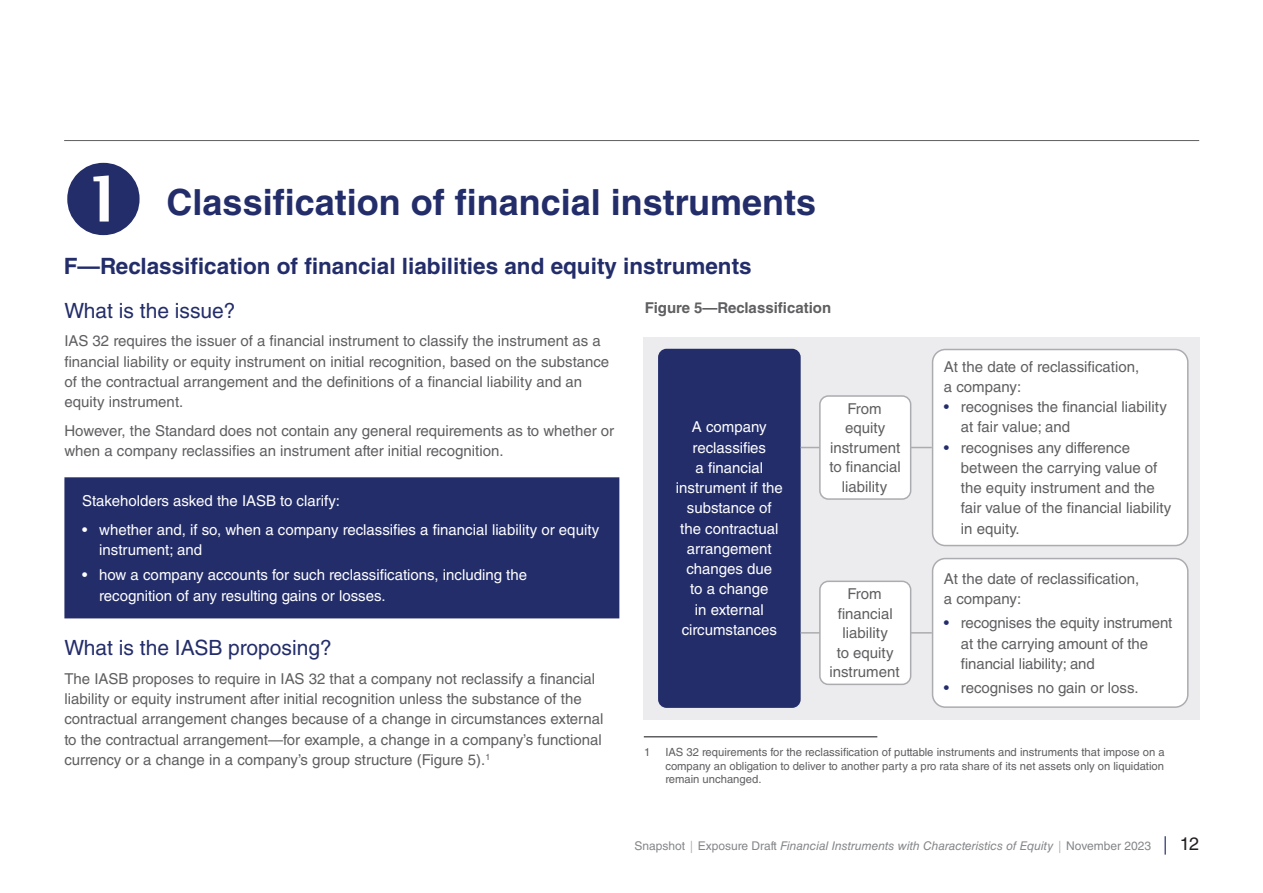
<style>
.page{position:relative;width:1263px;height:893px;background:#fff}
.page>*{position:absolute;margin:0;border:0;box-sizing:border-box;transform-origin:0 0}
.Level_1{font:700 36px "Helvetica LT Std";color:#232d6a}
.Level__A__B__C{font:700 22.5px "Helvetica LT Std";color:#232d6a}
.Body_copy{font:21px "Helvetica LT Std";color:#232d6a}
.Level_2{font:21px "Helvetica LT Std";color:#232d6a}
.Body_copy-2{font:15px/20.2px "Helvetica LT Std";color:#5f5f62}
.Body_copy-3{font:15px/20.2px "Helvetica LT Std";color:#fff}
.body_copy__whiteout{font:15px "Helvetica LT Std";color:#fff}
.Body_copy-4{font:700 15px "Helvetica LT Std";color:#5f5f62}
.t1{font:italic 12px "Helvetica LT Std";color:#848689}
.footnote{font:11.25px/13.5px "Helvetica LT Std";color:#5f5f62;text-align:justify}
.s1{color:#232d6a}
.s2{font-style:normal}
.s3{font-family:"Swift LT Pro";font-style:normal;color:#abacb0}
.s4{font-family:"Swift LT Pro";font-style:normal;font-size:18px;color:#232d6a}
.s5{font-style:normal;font-size:18px;color:#231f20}
</style>
<div class="page">
<hr style="left:64px;top:140px;width:1135px;height:1px;background:#5f5f62">
<div style="left:65px;top:478px;width:554px;height:140px;background:#232d6a"></div>
<hr style="left:64px;top:477px;width:555px;height:2px;background:#232d6a">
<hr style="left:64px;top:479px;width:2px;height:138px;background:#232d6a">
<hr style="left:64px;top:617px;width:555px;height:1px;background:#232d6a">
<hr style="left:644px;top:736px;width:233px;height:1px;background:#5f5f62">
<div style="left:644px;top:337px;width:556px;height:383px;background:#ececee"></div>
<div style="left:658px;top:349px;width:143px;height:359px;background:#232d6a;border-radius:9px"></div>
<hr style="left:801px;top:447px;width:131px;height:1px;background:#abacb0">
<hr style="left:801px;top:632px;width:131px;height:2px;background:#abacb0">
<div style="left:820px;top:396px;width:91px;height:103px;background:#fff;border-radius:9px"></div>
<div style="left:819px;top:395px;width:92px;height:105px;border:2px solid #abacb0;border-radius:9px"></div>
<div style="left:820px;top:581px;width:91px;height:103px;background:#fff;border-radius:9px"></div>
<div style="left:819px;top:581px;width:92px;height:104px;border:2px solid #abacb0;border-radius:9px"></div>
<div style="left:932px;top:349px;width:256px;height:197px;background:#fff;border-radius:13px"></div>
<div style="left:932px;top:349px;width:256px;height:197px;border:2px solid #abacb0;border-radius:13px"></div>
<div style="left:932px;top:559px;width:256px;height:148px;background:#fff;border-radius:13px"></div>
<div style="left:932px;top:558px;width:256px;height:150px;border:2px solid #abacb0;border-radius:13px"></div>
<p class="Level_1" style="left:167px;top:181px;width:651px">Classification of financial instruments</p>
<p class="Level__A__B__C" style="left:64px;top:253px;width:689px">F—Reclassification of financial liabilities and equity instruments</p>
<p class="Level_2" style="left:64px;top:298px;width:173px">What is the issue?</p>
<p class="Body_copy-2" style="left:64px;top:331px;width:546px">IAS 32 requires the issuer of a financial instrument to classify the instrument as a financial liability or equity instrument on initial recognition, based on the substance of the contractual arrangement and the definitions of a financial liability and an equity instrument.</p>
<p class="Body_copy-2" style="left:64px;top:420px;width:551px">However, the Standard does not contain any general requirements as to whether or when a company reclassifies an instrument after initial recognition.</p>
<p class="body_copy__whiteout" style="left:82px;top:492px;width:259px">Stakeholders asked the IASB to clarify:</p>
<p class="Body_copy-3" style="left:99px;top:519px;width:502px;text-indent:-17px">• whether and, if so, when a company reclassifies a financial liability or equity instrument; and</p>
<p class="Body_copy-3" style="left:99px;top:565px;width:429px;text-indent:-17px">• how a company accounts for such reclassifications, including the recognition of any resulting gains or losses.</p>
<p class="Body_copy" style="left:64px;top:636px;width:269px">What is the IASB proposing?</p>
<p class="Body_copy-2" style="left:64px;top:668px;width:541px">The IASB proposes to require in IAS 32 that a company not reclassify a financial liability or equity instrument after initial recognition unless the substance of the contractual arrangement changes because of a change in circumstances external to the contractual arrangement—for example, a change in a company’s functional currency or a change in a company’s group structure (Figure 5).<sup>1</sup></p>
<p class="Body_copy-4" style="left:645px;top:299px;width:188px">Figure 5—Reclassification</p>
<p class="Body_copy-3" style="left:676px;top:417px;width:108px;text-align:center">A company reclassifies<br>a financial instrument if the substance of the contractual arrangement changes due<br>to a change<br>in external circumstances</p>
<p class="Body_copy-2" style="left:829px;top:399px;width:73px;line-height:19.5px;text-align:center">From equity instrument to financial liability</p>
<p class="Body_copy-2" style="left:829px;top:584px;width:72px;line-height:19.5px;text-align:center">From financial liability<br>to equity instrument</p>
<p class="Body_copy-2" style="left:944px;top:356px;width:197px">At the date of reclassification, a company:</p>
<p class="Body_copy-2" style="left:961px;top:397px;width:207px;text-indent:-17px"><span class="s1">•</span> recognises the financial liability at fair value; and</p>
<p class="Body_copy-2" style="left:961px;top:437px;width:212px;text-indent:-17px"><span class="s1">•</span> recognises any difference between the carrying value of the equity instrument and the fair value of the financial liability in equity.</p>
<p class="Body_copy-2" style="left:944px;top:568px;width:197px">At the date of reclassification, a company:</p>
<p class="Body_copy-2" style="left:961px;top:613px;width:213px;text-indent:-17px"><span class="s1">•</span> recognises the equity instrument at the carrying amount of the financial liability; and</p>
<p class="Body_copy-2" style="left:944px;top:677px;width:196px"><span class="s1">•</span> recognises no gain or loss.</p>
<p class="footnote" style="left:644px;top:746px;width:8px">1</p>
<p class="footnote" style="left:665px;top:746px;width:501px">IAS 32 requirements for the reclassification of puttable instruments and instruments that impose on a company an obligation to deliver to another party a pro rata share of its net assets only on liquidation remain unchanged.</p>
<p class="t1" style="left:634px;top:839px;width:566px"><span class="s2">Snapshot</span> <span class="s3">|</span> <span class="s2">Exposure Draft</span> Financial Instruments with Characteristics of Equity <span class="s3">|</span> <span class="s2">November 2023</span> <span class="s4">|</span> <span class="s5">12</span></p>
</div>
